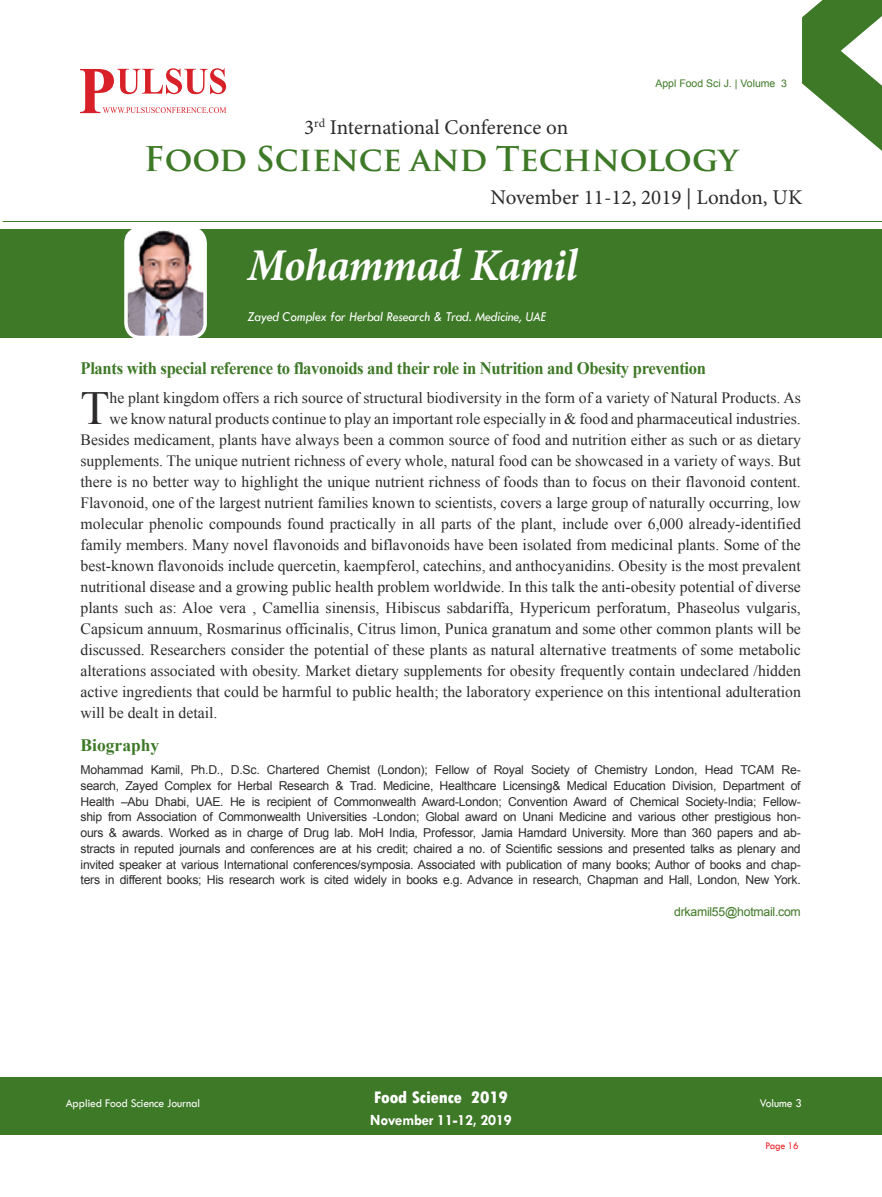
<style>
.page{position:relative;width:882px;height:1197px;background:#fff}
.page>*{position:absolute;margin:0;border:0;box-sizing:border-box;transform-origin:0 0}
.Bio_Heading{font:47.43px "Times New Roman";color:#2e2b2c}
.t1{font:italic 700 45.5px "Minion Pro";letter-spacing:-.02em;color:#fff;scale:.95 1}
.t2{font:700 33.25px "Trajan Pro";color:#3e7927}
.t3{font:21px "Minion Pro";color:#2e2b2c}
.Bio_Heading-2{font:700 17.5px "Times New Roman";letter-spacing:-.02em;color:#3e7927;scale:.95 1}
.t4{font:800 condensed 17.5px "Tw Cen";letter-spacing:-.01em;color:#fff;scale:1.1 1}
.Bio_Heading-3{font:700 17.5px "Times New Roman";color:#3e7927}
.Bio_Heading-4{font:15.75px "Times New Roman";color:#2e2b2c}
.t5{font:700 15.75px "Tw Cen";letter-spacing:-.01em;color:#fff;scale:.95 1}
.t6{font:italic 14px "Tw Cen";letter-spacing:-.01em;color:#fff;scale:.95 1}
.Biography{font:12.25px/15.8px "Arial";letter-spacing:-.02em;color:#2e2b2c;text-align:justify}
.t7{font:12.25px "Tw Cen";letter-spacing:-.01em;color:#fff;scale:.95 1}
.Biography-2{font:12.25px "Arial";letter-spacing:-.02em;color:#3e7927}
.t8{font:10.5px "Arial";color:#3e7927}
.t9{font:10.5px "Tw Cen";letter-spacing:-.02em;color:#ee1d23;scale:.95 1}
</style>
<div class="page">
<div style="left:0;top:1077px;width:882px;height:58px;background:#3e7927"></div>
<hr style="left:3px;top:221px;width:879px;height:1px;background:#3e7927">
<svg style="left:81px;top:68px;width:145px;height:45px"></svg>
<svg style="left:802px;top:0;width:80px;height:151px"></svg>
<div style="left:0;top:229px;width:882px;height:108px;background:#3e7927"></div>
<img style="left:129px;top:232px;width:73px;height:102px">
<div style="left:124px;top:227px;width:83px;height:112px;border:4px solid #fff;border-radius:14px"></div>
<h3 class="t3" style="left:304px;top:113px;width:265px">3<sup>rd</sup> International Conference on</h3>
<p class="t8" style="left:655px;top:76px;width:133px">Appl Food Sci J. | Volume 3</p>
<h3 class="t2" style="left:144px;top:138px;width:596px">Food Science and Technology</h3>
<h3 class="t3" style="left:491px;top:183px;width:313px">November 11-12, 2019 | London, UK</h3>
<p class="t1" style="left:247px;top:233px;width:349px">Mohammad Kamil</p>
<p class="t6" style="left:247px;top:308px;width:316px">Zayed Complex for Herbal Research &amp; Trad. Medicine, UAE</p>
<p class="Bio_Heading-2" style="left:81px;top:356px;width:660px">Plants with special reference to flavonoids and their role in Nutrition and Obesity prevention</p>
<p class="Bio_Heading" style="left:81px;top:376px;width:31px">T</p>
<p class="Bio_Heading-4" style="left:110px;top:387px;width:693px">he plant kingdom offers a rich source of structural biodiversity in the form of a variety of Natural Products. As</p>
<p class="Bio_Heading-4" style="left:110px;top:408px;width:693px">we know natural products continue to play an important role especially in &amp; food and pharmaceutical industries.</p>
<p class="Bio_Heading-4" style="left:81px;top:429px;width:722px">Besides medicament, plants have always been a common source of food and nutrition either as such or as dietary</p>
<p class="Bio_Heading-4" style="left:81px;top:450px;width:722px">supplements. The unique nutrient richness of every whole, natural food can be showcased in a variety of ways. But</p>
<p class="Bio_Heading-4" style="left:81px;top:471px;width:722px">there is no better way to highlight the unique nutrient richness of foods than to focus on their flavonoid content.</p>
<p class="Bio_Heading-4" style="left:81px;top:492px;width:722px">Flavonoid, one of the largest nutrient families known to scientists, covers a large group of naturally occurring, low</p>
<p class="Bio_Heading-4" style="left:81px;top:513px;width:722px">molecular phenolic compounds found practically in all parts of the plant, include over 6,000 already-identified</p>
<p class="Bio_Heading-4" style="left:81px;top:534px;width:722px">family members. Many novel flavonoids and biflavonoids have been isolated from medicinal plants. Some of the</p>
<p class="Bio_Heading-4" style="left:81px;top:555px;width:722px">best-known flavonoids include quercetin, kaempferol, catechins, and anthocyanidins. Obesity is the most prevalent</p>
<p class="Bio_Heading-4" style="left:81px;top:576px;width:722px">nutritional disease and a growing public health problem worldwide. In this talk the anti-obesity potential of diverse</p>
<p class="Bio_Heading-4" style="left:81px;top:597px;width:722px">plants such as: Aloe vera , Camellia sinensis, Hibiscus sabdariffa, Hypericum perforatum, Phaseolus vulgaris,</p>
<p class="Bio_Heading-4" style="left:81px;top:618px;width:722px">Capsicum annuum, Rosmarinus officinalis, Citrus limon, Punica granatum and some other common plants will be</p>
<p class="Bio_Heading-4" style="left:81px;top:639px;width:722px">discussed. Researchers consider the potential of these plants as natural alternative treatments of some metabolic</p>
<p class="Bio_Heading-4" style="left:81px;top:660px;width:722px">alterations associated with obesity. Market dietary supplements for obesity frequently contain undeclared /hidden</p>
<p class="Bio_Heading-4" style="left:81px;top:681px;width:722px">active ingredients that could be harmful to public health; the laboratory experience on this intentional adulteration</p>
<p class="Bio_Heading-4" style="left:81px;top:702px;width:138px">will be dealt in detail.</p>
<p class="Bio_Heading-3" style="left:81px;top:733px;width:80px">Biography</p>
<p class="Biography" style="left:81px;top:762px;width:722px">Mohammad Kamil, Ph.D., D.Sc. Chartered Chemist (London); Fellow of Royal Society of Chemistry London, Head TCAM Re&shy;search, Zayed Complex for Herbal Research &amp; Trad. Medicine, Healthcare Licensing&amp; Medical Education Division, Department of Health –Abu Dhabi, UAE. He is recipient of Commonwealth Award-London; Convention Award of Chemical Society-India; Fellow&shy;ship from Association of Commonwealth Universities -London; Global award on Unani Medicine and various other prestigious hon&shy;ours &amp; awards. Worked as in charge of Drug lab. MoH India, Professor, Jamia Hamdard University. More than 360 papers and ab&shy;stracts in reputed journals and conferences are at his credit; chaired a no. of Scientific sessions and presented talks as plenary and invited speaker at various International conferences/symposia. Associated with publication of many books; Author of books and chap&shy;ters in different books; His research work is cited widely in books e.g. Advance in research, Chapman and Hall, London, New York.</p>
<p class="Biography-2" style="left:674px;top:904px;width:128px">drkamil55@hotmail.com</p>
<p class="t7" style="left:66px;top:1096px;width:143px">Applied Food Science Journal</p>
<p class="t4" style="left:374px;top:1087px;width:123px">Food Science 2019</p>
<p class="t5" style="left:370px;top:1111px;width:151px">November 11-12, 2019</p>
<p class="t7" style="left:760px;top:1095px;width:46px">Volume 3</p>
<p class="t9" style="left:765px;top:1140px;width:37px">Page 16</p>
</div>
